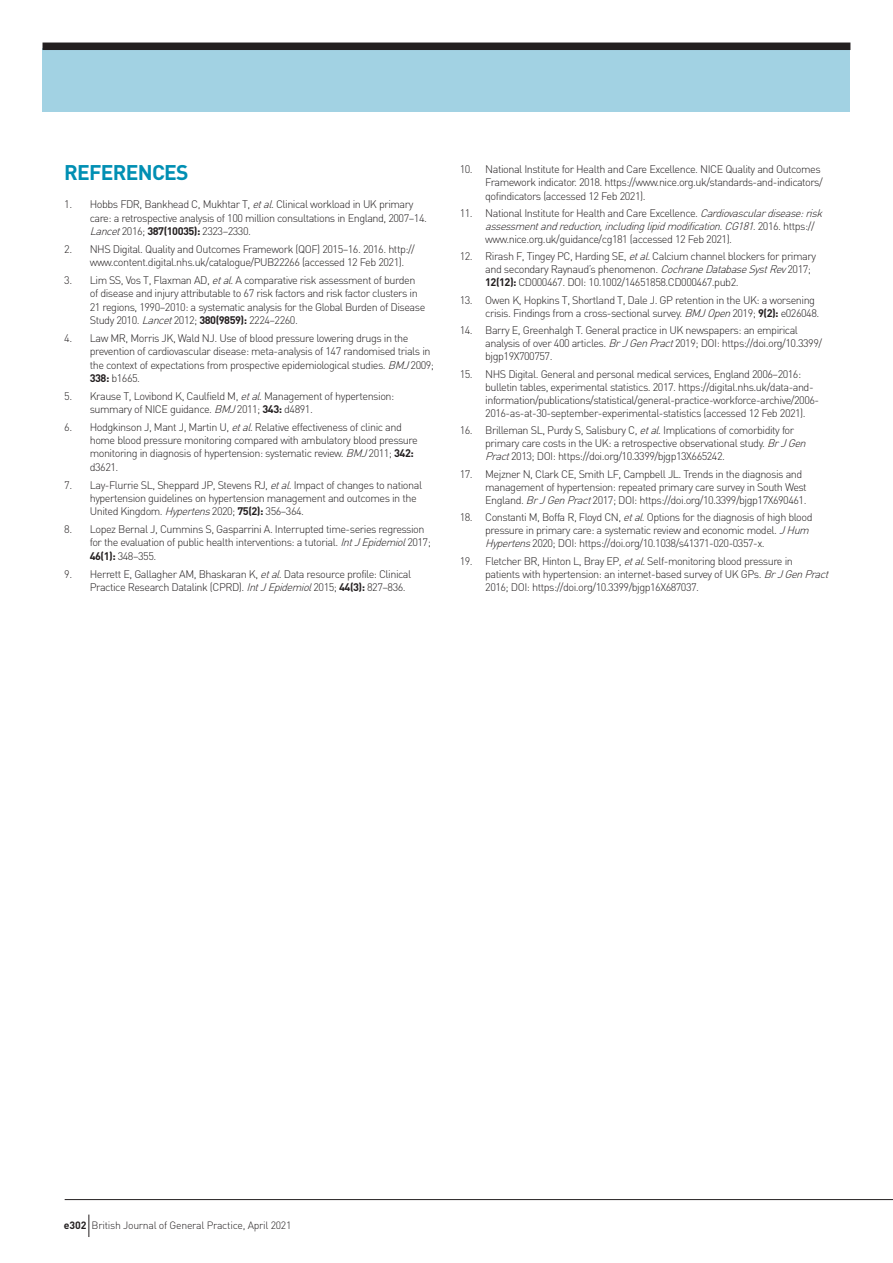
<style>
.page{position:relative;width:893px;height:1263px;background:#fff}
.page>*{position:absolute;margin:0;border:0;box-sizing:border-box;transform-origin:0 0}
.t1{font:700 21px "DIN";letter-spacing:-.035em;color:#008fb3}
.t2{font:300 10.8px/13px "DIN";letter-spacing:-.045em;color:#231f20}
.t3{font:300 10.5px "DIN";letter-spacing:-.025em;color:#231f20}
.s1{font-style:italic}
.s2{font-weight:700}
</style>
<div class="page">
<div style="left:43px;top:48px;width:807px;height:64px;background:#a2d2e3"></div>
<div style="left:43px;top:43px;width:807px;height:7px;background:#231f20"></div>
<svg style="left:88px;top:1214px;width:1px;height:23px"></svg>
<hr style="left:65px;top:1199px;width:828px;height:1px;background:#231f20">
<h1 class="t1" style="left:64px;top:159px;width:126px">REFERENCES</h1>
<p class="t2" style="left:90px;top:198px;width:339px;text-indent:-26px">1. Hobbs FDR, Bankhead C, Mukhtar T, <span class="s1">etal</span>. Clinical workload in UK primary care: a retrospective analysis of 100 million consultations in England, 2007–14.<br><span class="s1">Lancet</span>2016; <span class="s2">387(10035):</span> 2323–2330.</p>
<p class="t2" style="left:90px;top:242px;width:327px;text-indent:-26px">2. NHS Digital. Quality and Outcomes Framework (QOF) 2015–16. 2016. http:// www.content.digital.nhs.uk/catalogue/PUB22266 (accessed 12 Feb 2021).</p>
<p class="t2" style="left:90px;top:273px;width:337px;text-indent:-26px">3. Lim SS, Vos T, Flaxman AD, <span class="s1">etal</span>. A comparative risk assessment of burden of disease and injury attributable to 67 risk factors and risk factor clusters in 21 regions, 1990–2010: a systematic analysis for the Global Burden of Disease Study 2010. <span class="s1">Lancet</span>2012; <span class="s2">380(9859):</span> 2224–2260.</p>
<p class="t2" style="left:90px;top:331px;width:346px;text-indent:-26px">4. Law MR, Morris JK, Wald NJ. Use of blood pressure lowering drugs in the prevention of cardiovascular disease: meta-analysis of 147 randomised trials in the context of expectations from prospective epidemiological studies. <span class="s1">BMJ</span>2009; <span class="s2">338:</span> b1665.</p>
<p class="t2" style="left:90px;top:389px;width:306px;text-indent:-26px">5. Krause T, Lovibond K, Caulfield M, <span class="s1">etal</span>. Management of hypertension: summary of NICE guidance. <span class="s1">BMJ</span>2011; <span class="s2">343:</span> d4891.</p>
<p class="t2" style="left:90px;top:420px;width:330px;text-indent:-26px">6. Hodgkinson J, Mant J, Martin U, <span class="s1">etal</span>. Relative effectiveness of clinic and home blood pressure monitoring compared with ambulatory blood pressure monitoring in diagnosis of hypertension: systematic review. <span class="s1">BMJ</span>2011; <span class="s2">342: </span>d3621.</p>
<p class="t2" style="left:90px;top:478px;width:334px;text-indent:-26px">7. Lay-Flurrie SL, Sheppard JP, Stevens RJ, <span class="s1">etal</span>. Impact of changes to national hypertension guidelines on hypertension management and outcomes in the<br>United Kingdom. <span class="s1">Hypertens</span>2020; <span class="s2">75(2):</span> 356–364.</p>
<p class="t2" style="left:90px;top:522px;width:343px;text-indent:-26px">8. Lopez Bernal J, Cummins S, Gasparrini A. Interrupted time-series regression for the evaluation of public health interventions: a tutorial. <span class="s1">IntJEpidemiol</span>2017;<br><span class="s2">46(1):</span> 348–355.</p>
<p class="t2" style="left:90px;top:567px;width:323px;text-indent:-26px">9. Herrett E, Gallagher AM, Bhaskaran K, <span class="s1">etal.</span>Data resource profile: Clinical<br>Practice Research Datalink (CPRD). <span class="s1">IntJEpidemiol</span>2015; <span class="s2">44(3):</span> 827–836.</p>
<p class="t2" style="left:485px;top:163px;width:339px;text-indent:-26px">10. National Institute for Health and Care Excellence. NICE Quality and Outcomes<br>Framework indicator. 2018. https://www.nice.org.uk/standards-and-indicators/ qofindicators (accessed 12 Feb 2021).</p>
<p class="t2" style="left:485px;top:206px;width:342px;text-indent:-26px">11. National Institute for Health and Care Excellence. <span class="s1">Cardiovasculardisease:risk assessmentandreduction,includinglipidmodification.CG181.</span>2 0 1 6 . h t t p s : // www.nice.org.uk/guidance/cg181 (accessed 12 Feb 2021).</p>
<p class="t2" style="left:485px;top:250px;width:332px;text-indent:-26px">12. Rirash F, Tingey PC, Harding SE, <span class="s1">etal.</span>Calcium channel blockers for primary and secondary Raynaud’s phenomenon. <span class="s1">CochraneDatabaseSystRev</span>2017;<br><span class="s2">12(12):</span> CD000467. DOI: 10.1002/14651858.CD000467.pub2.</p>
<p class="t2" style="left:485px;top:293px;width:336px;text-indent:-26px">13. Owen K, Hopkins T, Shortland T, Dale J. GP retention in the UK: a worsening crisis. Findings from a cross-sectional survey. <span class="s1">BMJOpen</span>2019; <span class="s2">9(2):</span> e026048.</p>
<p class="t2" style="left:485px;top:324px;width:338px;text-indent:-26px">14. Barry E, Greenhalgh T. General practice in UK newspapers: an empirical analysis of over 400 articles. <span class="s1">BrJGenPract</span>2019; DOI: https://doi.org/10.3399/ bjgp19X700757.</p>
<p class="t2" style="left:485px;top:367px;width:335px;text-indent:-26px">15. NHS Digital. General and personal medical services, England 2006–2016: bulletin tables, experimental statistics. 2017. https://digital.nhs.uk/data-and&shy;information/publications/statistical/general-practice-workforce-archive/2006- 2016-as-at-30-september-experimental-statistics (accessed 12 Feb 2021).</p>
<p class="t2" style="left:485px;top:424px;width:325px;text-indent:-26px">16. Brilleman SL, Purdy S, Salisbury C, <span class="s1">etal</span>. Implications of comorbidity for primary care costs in the UK: a retrospective observational study. <span class="s1">BrJGen<br>Pract</span>2013; DOI: https://doi.org/10.3399/bjgp13X665242.</p>
<p class="t2" style="left:485px;top:467px;width:323px;text-indent:-26px">17. Mejzner N, Clark CE, Smith LF, Campbell JL. Trends in the diagnosis and management of hypertension: repeated primary care survey in South West<br>England. <span class="s1">BrJGenPract</span>2017; DOI: https://doi.org/10.3399/bjgp17X690461.</p>
<p class="t2" style="left:485px;top:511px;width:329px;text-align:justify;text-indent:-26px">18. Constanti M, Boffa R, Floyd CN, <span class="s1">etal</span>. Options for the diagnosis of high blood pressure in primary care: a systematic review and economic model. <span class="s1">JHum Hypertens</span>2020; DOI: https://doi.org/10.1038/s41371-020-0357-x.</p>
<p class="t2" style="left:485px;top:554px;width:348px;text-indent:-26px">19. Fletcher BR, Hinton L, Bray EP, <span class="s1">etal</span>. Self-monitoring blood pressure in<br>patients with hypertension: an internet-based survey of UK GPs. <span class="s1">BrJGenPract<br></span>2016; DOI: https://doi.org/10.3399/bjgp16X687037.</p>
<p class="t3" style="left:64px;top:1219px;width:229px"><span class="s2">e302</span> British Journal of General Practice, April 2021</p>
</div>
